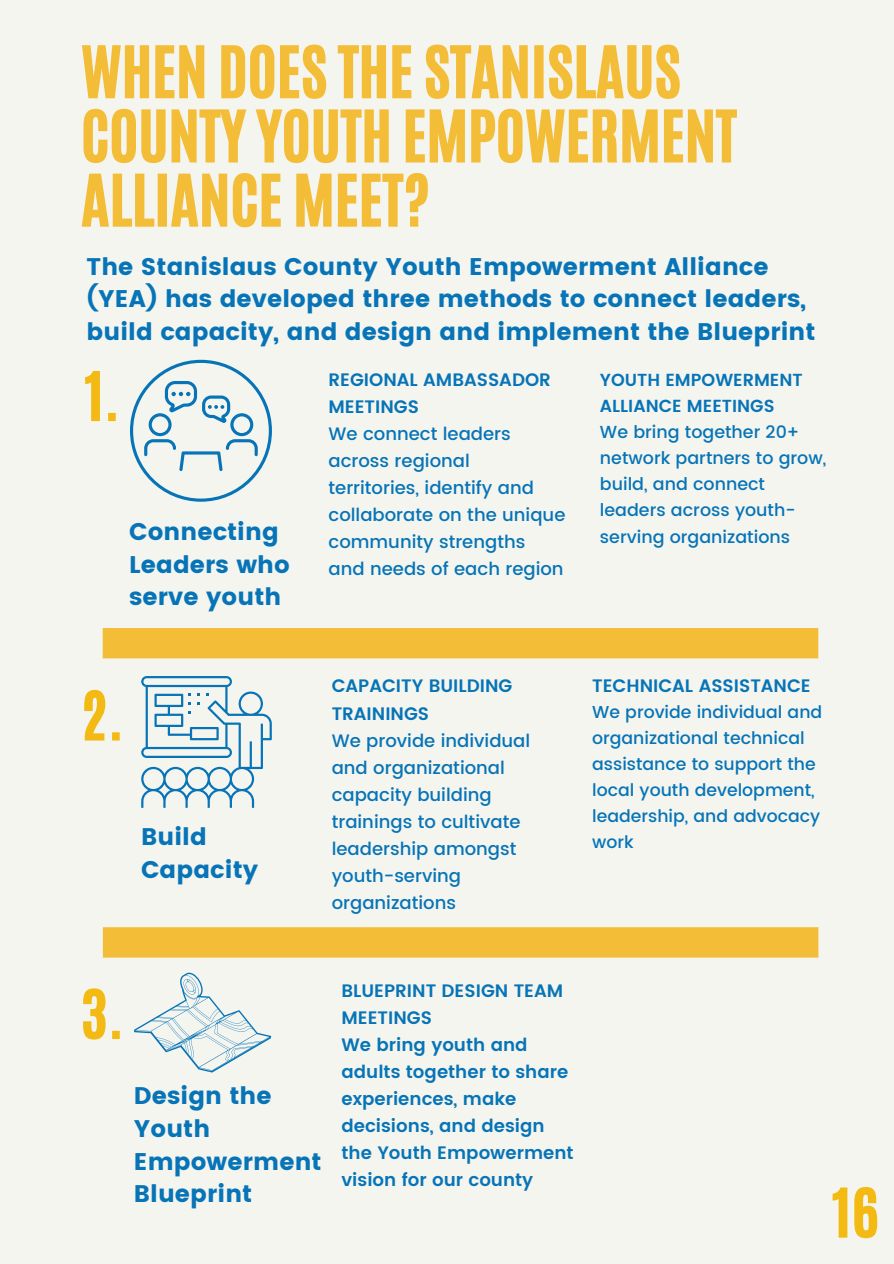
<style>
.page{position:relative;width:894px;height:1264px;background:#fff}
.page>*{position:absolute;margin:0;border:0;box-sizing:border-box;transform-origin:0 0}
.t1{font:60px/64.2px "CA Generated";color:#f4bd38}
.t2{font:56.7px "CA Generated";color:#f4ba14}
.t3{font:24px/32.7px "Poppins";letter-spacing:.005em;color:#0674b7}
.t4{font:500 18px/27px "Poppins";color:#0674b7}
.t5{font:600 18px/27px "Poppins";color:#0674b7}
.t6{font:500 17.4px/26.1px "Poppins";color:#0674b7}
.t7{font:600 17.4px/26.1px "Poppins";color:#0674b7}
.t8{font:500 17.25px/26px "Poppins";color:#0674b7}
</style>
<div class="page">
<div style="left:0;top:0;width:893px;height:1263px;background:#f5f5ef"></div>
<svg style="left:130px;top:360px;width:142px;height:141px"></svg>
<svg style="left:141px;top:676px;width:131px;height:131px"></svg>
<svg style="left:134px;top:972px;width:137px;height:100px"></svg>
<div style="left:103px;top:628px;width:715px;height:30px;background:#f4bd38"></div>
<div style="left:103px;top:927px;width:715px;height:30px;background:#f4bd38"></div>
<h1 class="t1" style="left:81px;top:40px;width:657px">WHEN DOES THE STANISLAUS<br>COUNTY YOUTH EMPOWERMENT<br>ALLIANCE MEET?</h1>
<h3 class="t3" style="left:87px;top:250px;width:730px">The Stanislaus County Youth Empowerment Alliance (YEA) has developed three methods to connect leaders, build capacity, and design and implement the Blueprint</h3>
<p class="t7" style="left:599px;top:366px;width:204px">YOUTH EMPOWERMENT<br>ALLIANCE MEETINGS</p>
<p class="t6" style="left:599px;top:419px;width:228px">We bring together 20+ network partners to grow, build, and connect leaders across youth&shy;serving organizations</p>
<h2 class="t2" style="left:85px;top:355px;width:36px">1.</h2>
<p class="t5" style="left:328px;top:366px;width:224px">REGIONAL AMBASSADOR<br>MEETINGS</p>
<p class="t4" style="left:328px;top:420px;width:238px">We connect leaders across regional<br>territories, identify and collaborate on the unique community strengths and needs of each region</p>
<h3 class="t3" style="left:129px;top:515px;width:162px">Connecting<br>Leaders who serve youth</h3>
<h2 class="t2" style="left:81px;top:675px;width:44px">2.</h2>
<h3 class="t3" style="left:141px;top:820px;width:118px">Build<br>Capacity</h3>
<p class="t5" style="left:331px;top:672px;width:182px">CAPACITY BUILDING<br>TRAININGS</p>
<p class="t4" style="left:331px;top:726px;width:200px">We provide individual and organizational capacity building trainings to cultivate leadership amongst youth-serving organizations</p>
<p class="t5" style="left:592px;top:672px;width:220px">TECHNICAL ASSISTANCE</p>
<p class="t8" style="left:592px;top:699px;width:231px">We provide individual and organizational technical assistance to support the local youth development, leadership, and advocacy work</p>
<h2 class="t2" style="left:81px;top:973px;width:44px">3.</h2>
<h3 class="t3" style="left:134px;top:1079px;width:189px">Design the<br>Youth<br>Empowerment<br>Blueprint</h3>
<p class="t5" style="left:341px;top:977px;width:233px">BLUEPRINT DESIGN TEAM<br>MEETINGS<br>We bring youth and adults together to share experiences, make decisions, and design the Youth Empowerment vision for our county</p>
<h2 class="t2" style="left:831px;top:1172px;width:48px">16</h2>
</div>
